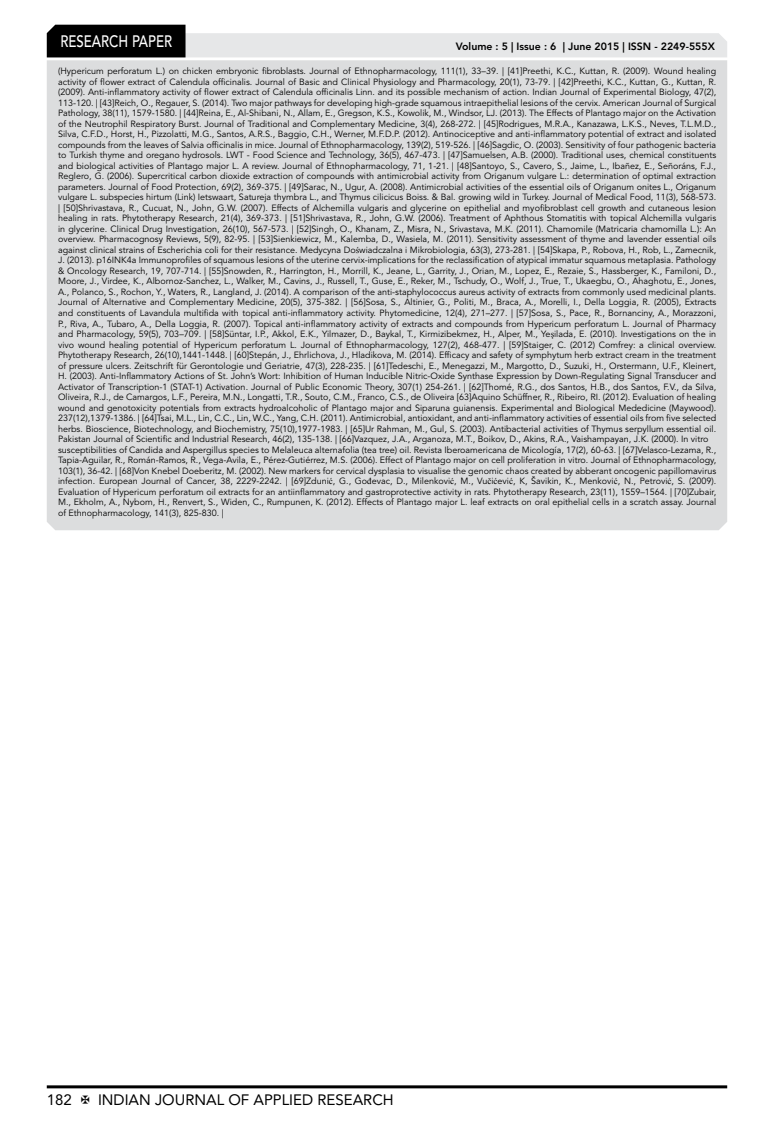
<style>
.page{position:relative;width:774px;height:1136px;background:#fff}
.page>*{position:absolute;margin:0;border:0;box-sizing:border-box;transform-origin:0 0}
.t1{font:500 16.5px "Avenir LT Std";color:#fff;scale:.8 1}
.t2{font:15px "Avenir LT Std";color:#000}
.t3{font:800 10.5px "Avenir LT Std";color:#000}
.t4{font:9px/10.5px "Avenir LT Std";color:#000}
.s1{font-family:"Times New Roman"}
</style>
<div class="page">
<hr style="left:47px;top:1085px;width:680px;height:3px;background:#000">
<svg style="left:47px;top:25px;width:680px;height:32px"></svg>
<div style="left:47px;top:60px;width:680px;height:470px;background:#dcddde"></div>
<h1 class="t1" style="left:60px;top:32px;width:139px">RESEARCH PAPER</h1>
<p class="t3" style="left:456px;top:41px;width:261px">Volume : 5 | Issue : 6 | June 2015 | ISSN - 2249-555X</p>
<p class="t4" style="left:58px;top:66px;width:660px">(Hypericum perforatum L.) on chicken embryonic fibroblasts. Journal of Ethnopharmacology, 111(1), 33–39. | [41]Preethi, K.C., Kuttan, R. (2009). Wound healing activity of flower extract of Calendula officinalis. Journal of Basic and Clinical Physiology and Pharmacology, 20(1), 73-79. | [42]Preethi, K.C., Kuttan, G., Kuttan, R. (2009). Anti-inflammatory activity of flower extract of Calendula officinalis Linn. and its possible mechanism of action. Indian Journal of Experimental Biology, 47(2), 113-120. | [43]Reich, O., Regauer, S. (2014). Two major pathways for developing high-grade squamous intraepithelial lesions of the cervix. American Journal of Surgical Pathology, 38(11), 1579-1580. | [44]Reina, E., Al-Shibani, N., Allam, E., Gregson, K.S., Kowolik, M., Windsor, LJ. (2013). The Effects of Plantago major on the Activation of the Neutrophil Respiratory Burst. Journal of Traditional and Complementary Medicine, 3(4), 268-272. | [45]Rodrigues, M.R.A., Kanazawa, L.K.S., Neves, T.L.M.D., Silva, C.F.D., Horst, H., Pizzolatti, M.G., Santos, A.R.S., Baggio, C.H., Werner, M.F.D.P. (2012). Antinociceptive and anti-inflammatory potential of extract and isolated compounds from the leaves of Salvia officinalis in mice. Journal of Ethnopharmacology, 139(2), 519-526. | [46]Sagdic, O. (2003). Sensitivity of four pathogenic bacteria to Turkish thyme and oregano hydrosols. LWT - Food Science and Technology, 36(5), 467-473. | [47]Samuelsen, A.B. (2000). Traditional uses, chemical constituents and biological activities of Plantago major L. A review. Journal of Ethnopharmacology, 71, 1-21. | [48]Santoyo, S., Cavero, S., Jaime, L., Ibañez, E., Señoráns, F.J., Reglero, G. (2006). Supercritical carbon dioxide extraction of compounds with antimicrobial activity from Origanum vulgare L.: determination of optimal extraction parameters. Journal of Food Protection, 69(2), 369-375. | [49]Sarac, N., Ugur, A. (2008). Antimicrobial activities of the essential oils of Origanum onites L., Origanum vulgare L. subspecies hirtum (Link) Ietswaart, Satureja thymbra L., and Thymus cilicicus Boiss. &amp; Bal. growing wild in Turkey. Journal of Medical Food, 11(3), 568-573. | [50]Shrivastava, R., Cucuat, N., John, G.W. (2007). Effects of Alchemilla vulgaris and glycerine on epithelial and myofibroblast cell growth and cutaneous lesion healing in rats. Phytotherapy Research, 21(4), 369-373. | [51]Shrivastava, R., John, G.W. (2006). Treatment of Aphthous Stomatitis with topical Alchemilla vulgaris in glycerine. Clinical Drug Investigation, 26(10), 567-573. | [52]Singh, O., Khanam, Z., Misra, N., Srivastava, M.K. (2011). Chamomile (Matricaria chamomilla L.): An overview. Pharmacognosy Reviews, 5(9), 82-95. | [53]Sienkiewicz, M., Kalemba, D., Wasiela, M. (2011). Sensitivity assessment of thyme and lavender essential oils against clinical strains of Escherichia coli for their resistance. Medycyna Do<span class="s1">ś</span>wiadczalna i Mikrobiologia, 63(3), 273-281. | [54]Skapa, P., Robova, H., Rob, L., Zamecnik, J. (2013). p16INK4a Immunoprofiles of squamous lesions of the uterine cervix-implications for the reclassification of atypical immatur squamous metaplasia. Pathology &amp; Oncology Research, 19, 707-714. | [55]Snowden, R., Harrington, H., Morrill, K., Jeane, L., Garrity, J., Orian, M., Lopez, E., Rezaie, S., Hassberger, K., Familoni, D., Moore, J., Virdee, K., Albornoz-Sanchez, L., Walker, M., Cavins, J., Russell, T., Guse, E., Reker, M., Tschudy, O., Wolf, J., True, T., Ukaegbu, O., Ahaghotu, E., Jones, A., Polanco, S., Rochon, Y., Waters, R., Langland, J. (2014). A comparison of the anti-staphylococcus aureus activity of extracts from commonly used medicinal plants.<br>Journal of Alternative and Complementary Medicine, 20(5), 375-382. | [56]Sosa, S., Altinier, G., Politi, M., Braca, A., Morelli, I., Della Loggia, R. (2005), Extracts and constituents of Lavandula multifida with topical anti-inflammatory activity. Phytomedicine, 12(4), 271–277. | [57]Sosa, S., Pace, R., Bornanciny, A., Morazzoni, P., Riva, A., Tubaro, A., Della Loggia, R. (2007). Topical anti-inflammatory activity of extracts and compounds from Hypericum perforatum L. Journal of Pharmacy and Pharmacology, 59(5), 703–709. | [58]Süntar, I.P., Akkol, E.K., Yilmazer, D., Baykal, T., Kirmizibekmez, H., Alper, M., Ye<span class="s1">ş</span>ilada, E. (2010). Investigations on the in vivo wound healing potential of Hypericum perforatum L. Journal of Ethnopharmacology, 127(2), 468-477. | [59]Staiger, C. (2012) Comfrey: a clinical overview.<br>Phytotherapy Research, 26(10),1441-1448. | [60]Stepán, J., Ehrlichova, J., Hladikova, M. (2014). Efficacy and safety of symphytum herb extract cream in the treatment of pressure ulcers. Zeitschrift für Gerontologie und Geriatrie, 47(3), 228-235. | [61]Tedeschi, E., Menegazzi, M., Margotto, D., Suzuki, H., Orstermann, U.F., Kleinert, H. (2003). Anti-Inflammatory Actions of St. John’s Wort: Inhibition of Human Inducible Nitric-Oxide Synthase Expression by Down-Regulating Signal Transducer and Activator of Transcription-1 (STAT-1) Activation. Journal of Public Economic Theory, 307(1) 254-261. | [62]Thomé, R.G., dos Santos, H.B., dos Santos, F.V., da Silva, Oliveira, R.J., de Camargos, L.F., Pereira, M.N., Longatti, T.R., Souto, C.M., Franco, C.S., de Oliveira [63]Aquino Schüffner, R., Ribeiro, RI. (2012). Evaluation of healing wound and genotoxicity potentials from extracts hydroalcoholic of Plantago major and Siparuna guianensis. Experimental and Biological Mededicine (Maywood).<br>237(12),1379-1386. | [64]Tsai, M.L., Lin, C.C., Lin, W.C., Yang, C.H. (2011). Antimicrobial, antioxidant, and anti-inflammatory activities of essential oils from five selected herbs. Bioscience, Biotechnology, and Biochemistry, 75(10),1977-1983. | [65]Ur Rahman, M., Gul, S. (2003). Antibacterial activities of Thymus serpyllum essential oil.<br>Pakistan Journal of Scientific and Industrial Research, 46(2), 135-138. | [66]Vazquez, J.A., Arganoza, M.T., Boikov, D., Akins, R.A., Vaishampayan, J.K. (2000). In vitro susceptibilities of Candida and Aspergillus species to Melaleuca alternafolia (tea tree) oil. Revista Iberoamericana de Micología, 17(2), 60-63. | [67]Velasco-Lezama, R., Tapia-Aguilar, R., Román-Ramos, R., Vega-Avila, E., Pérez-Gutiérrez, M.S. (2006). Effect of Plantago major on cell proliferation in vitro. Journal of Ethnopharmacology, 103(1), 36-42. | [68]Von Knebel Doeberitz, M. (2002). New markers for cervical dysplasia to visualise the genomic chaos created by abberant oncogenic papillomavirus infection. European Journal of Cancer, 38, 2229-2242. | [69]Zduni<span class="s1">ć</span>, G., Go<span class="s1">đ</span>evac, D., Milenkovi<span class="s1">ć</span>, M., Vu<span class="s1">č</span>i<span class="s1">ć</span>evi<span class="s1">ć</span>, K, Šavikin, K., Menkovi<span class="s1">ć</span>, N., Petrovi<span class="s1">ć</span>, S. (2009).<br>Evaluation of Hypericum perforatum oil extracts for an antiinflammatory and gastroprotective activity in rats. Phytotherapy Research, 23(11), 1559–1564. | [70]Zubair, M., Ekholm, A., Nybom, H., Renvert, S., Widen, C., Rumpunen, K. (2012). Effects of Plantago major L. leaf extracts on oral epithelial cells in a scratch assay. Journal of Ethnopharmacology, 141(3), 825-830. |</p>
<h2 class="t2" style="left:47px;top:1090px;width:27px">182</h2>
<h2 class="t2" style="left:98px;top:1090px;width:297px">INDIAN JOURNAL OF APPLIED RESEARCH</h2>
</div>
